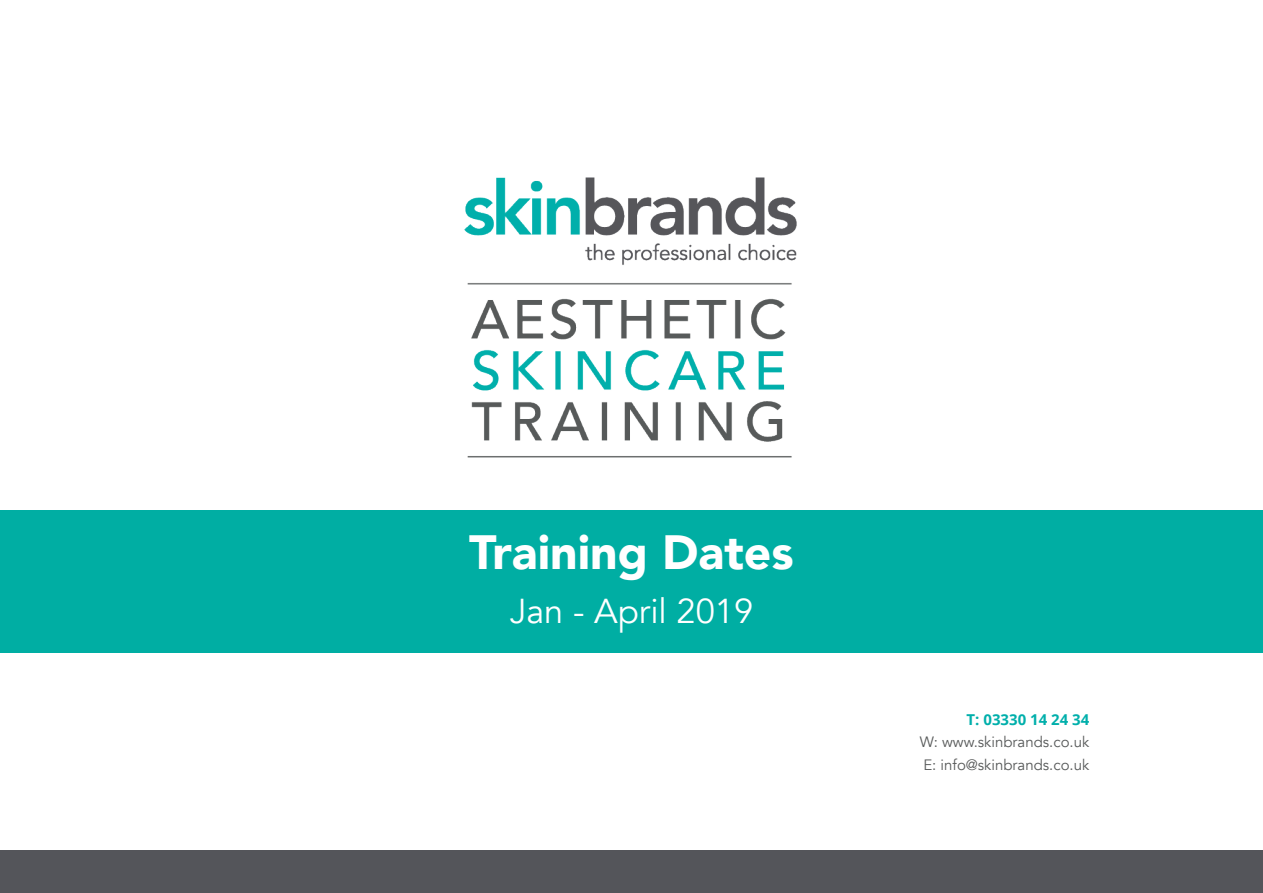
<style>
.page{position:relative;width:1263px;height:893px;background:#fff}
.page>*{position:absolute;margin:0;border:0;box-sizing:border-box;transform-origin:0 0}
.t1{font:900 48px "Avenir";color:#fff}
.t2{font:34.5px "Avenir";color:#fff}
.t3{font:15px "Avenir";color:#585a5a}
.t4{font:700 15px "Open Sans";color:#00afab}
</style>
<div class="page">
<div style="left:0;top:511px;width:1263px;height:142px;background:#00aea3"></div>
<div style="left:0;top:850px;width:1263px;height:43px;background:#54555a"></div>
<img style="left:464px;top:177px;width:333px;height:281px">
<p class="t1" style="left:469px;top:511px;width:326px">Training Dates</p>
<p class="t2" style="left:510px;top:591px;width:245px">Jan - April 2019</p>
<p class="t4" style="left:966px;top:709px;width:124px">T: 03330 14 24 34</p>
<p class="t3" style="left:923px;top:756px;width:167px">E: info@skinbrands.co.uk</p>
<p class="t3" style="left:920px;top:733px;width:171px">W: www.skinbrands.co.uk</p>
</div>
